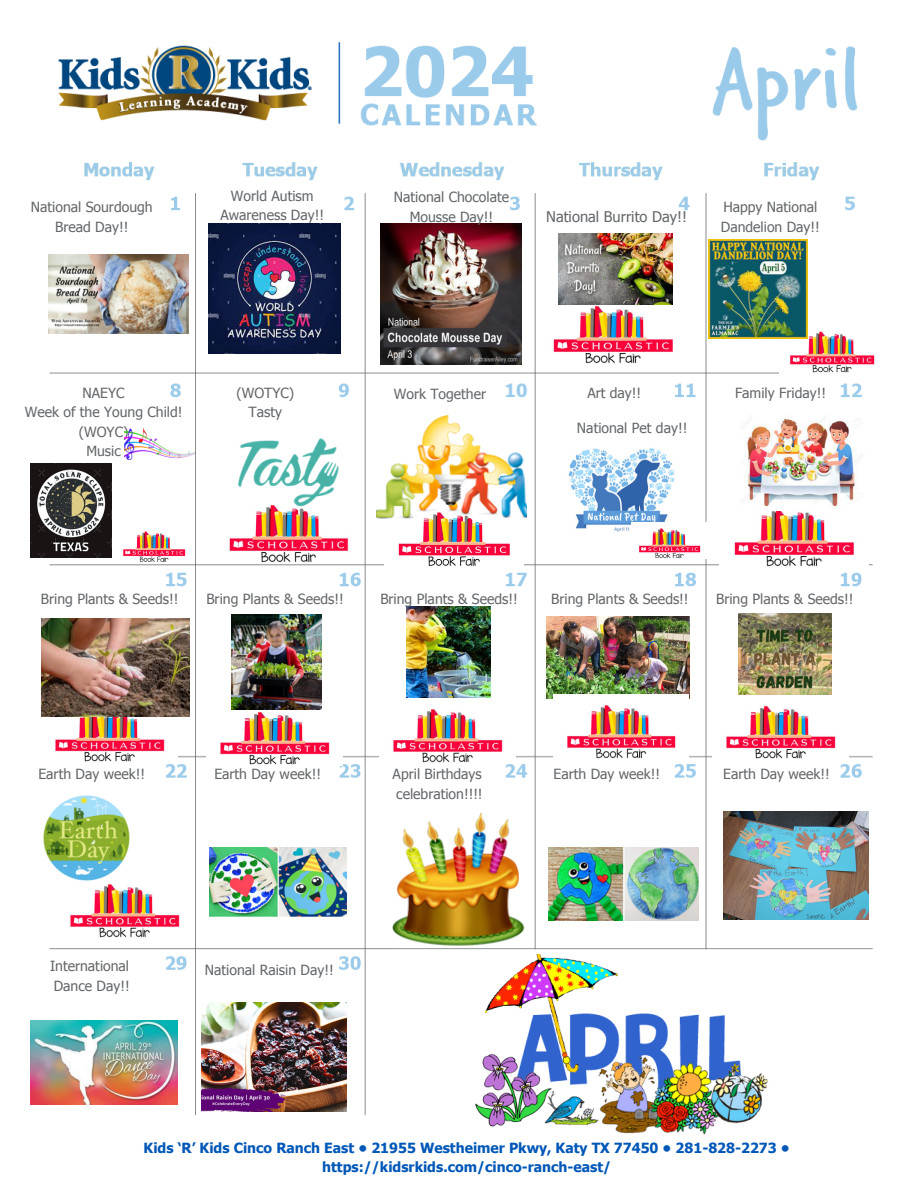
<style>
.page{position:relative;width:918px;height:1188px;background:#fff}
.page>*{position:absolute;margin:0;border:0;box-sizing:border-box;transform-origin:0 0}
.t1{font:14.7px "Tahoma";color:#63666a}
.t2{font:14px/19.5px "Tahoma";color:#63666a;text-align:center}
.t3{font:700 14px/19.5px "Tahoma";color:#0057b7;text-align:center}
</style>
<div class="page">
<img style="left:30px;top:42px;width:843px;height:1074px">
<img style="left:48px;top:255px;width:141px;height:79px">
<img style="left:208px;top:224px;width:132px;height:129px">
<img style="left:381px;top:224px;width:141px;height:141px">
<img style="left:539px;top:295px;width:148px;height:70px">
<img style="left:559px;top:233px;width:114px;height:72px">
<img style="left:779px;top:323px;width:96px;height:51px">
<img style="left:709px;top:240px;width:98px;height:98px">
<img style="left:550px;top:439px;width:143px;height:102px">
<img style="left:632px;top:522px;width:76px;height:36px">
<img style="left:42px;top:717px;width:135px;height:46px">
<img style="left:42px;top:618px;width:147px;height:99px">
<img style="left:207px;top:701px;width:135px;height:65px">
<img style="left:231px;top:614px;width:90px;height:96px">
<img style="left:407px;top:607px;width:84px;height:92px">
<img style="left:738px;top:613px;width:94px;height:82px">
<img style="left:546px;top:616px;width:143px;height:83px">
<img style="left:209px;top:847px;width:138px;height:69px">
<img style="left:372px;top:812px;width:170px;height:139px">
<img style="left:548px;top:847px;width:150px;height:73px">
<img style="left:723px;top:811px;width:145px;height:109px">
<img style="left:30px;top:1020px;width:147px;height:85px">
<img style="left:202px;top:1002px;width:145px;height:109px">
<img style="left:467px;top:954px;width:312px;height:181px">
<img style="left:116px;top:526px;width:77px;height:37px">
<img style="left:125px;top:428px;width:71px;height:31px">
<img style="left:214px;top:493px;width:149px;height:71px">
<img style="left:220px;top:425px;width:138px;height:94px">
<img style="left:384px;top:518px;width:140px;height:50px">
<img style="left:377px;top:416px;width:149px;height:102px">
<img style="left:720px;top:497px;width:148px;height:71px">
<img style="left:736px;top:413px;width:131px;height:98px">
<img style="left:553px;top:695px;width:136px;height:64px">
<img style="left:380px;top:699px;width:135px;height:64px">
<img style="left:713px;top:695px;width:135px;height:65px">
<img style="left:57px;top:874px;width:136px;height:64px">
<img style="left:41px;top:792px;width:91px;height:92px">
<img style="left:31px;top:463px;width:81px;height:95px">
<p class="t2" style="left:31px;top:197px;width:123px">National Sourdough</p>
<p class="t2" style="left:55px;top:216px;width:75px">Bread Day!!</p>
<p class="t2" style="left:231px;top:186px;width:84px">World Autism</p>
<p class="t2" style="left:220px;top:205px;width:105px">Awareness Day!!</p>
<p class="t2" style="left:394px;top:187px;width:117px">National Chocolate</p>
<p class="t2" style="left:410px;top:207px;width:85px">Mousse Day!!</p>
<p class="t1" style="left:546px;top:207px;width:142px">National Burrito Day!!</p>
<p class="t2" style="left:723px;top:197px;width:96px">Happy National</p>
<p class="t2" style="left:721px;top:216px;width:100px">Dandelion Day!!</p>
<p class="t2" style="left:83px;top:382px;width:44px">NAEYC</p>
<p class="t2" style="left:25px;top:402px;width:159px">Week of the Young Child! (WOYC)</p>
<p class="t2" style="left:86px;top:441px;width:36px">Music</p>
<p class="t2" style="left:236px;top:382px;width:59px">(WOTYC)</p>
<p class="t2" style="left:249px;top:402px;width:35px">Tasty</p>
<p class="t2" style="left:394px;top:384px;width:94px">Work Together</p>
<p class="t2" style="left:587px;top:382px;width:55px">Art day!!</p>
<h1 class="t2" style="left:577px;top:418px;width:112px">National Pet day!!</h1>
<p class="t2" style="left:735px;top:382px;width:93px">Family Friday!!</p>
<p class="t2" style="left:41px;top:588px;width:139px">Bring Plants &amp; Seeds!!</p>
<p class="t2" style="left:206px;top:588px;width:139px">Bring Plants &amp; Seeds!!</p>
<p class="t2" style="left:380px;top:588px;width:139px">Bring Plants &amp; Seeds!!</p>
<p class="t2" style="left:551px;top:588px;width:139px">Bring Plants &amp; Seeds!!</p>
<p class="t2" style="left:716px;top:588px;width:139px">Bring Plants &amp; Seeds!!</p>
<p class="t2" style="left:38px;top:764px;width:108px">Earth Day week!!</p>
<p class="t2" style="left:214px;top:764px;width:108px">Earth Day week!!</p>
<p class="t2" style="left:393px;top:764px;width:91px">April Birthdays</p>
<p class="t2" style="left:396px;top:783px;width:88px">celebration!!!!</p>
<p class="t2" style="left:50px;top:956px;width:81px">International</p>
<p class="t2" style="left:54px;top:975px;width:77px">Dance Day!!</p>
<p class="t2" style="left:205px;top:959px;width:130px">National Raisin Day!!</p>
<p class="t2" style="left:554px;top:764px;width:108px">Earth Day week!!</p>
<p class="t2" style="left:723px;top:764px;width:108px">Earth Day week!!</p>
<p class="t3" style="left:144px;top:1137px;width:648px">Kids ‘R’ Kids Cinco Ranch East • 21955 Westheimer Pkwy, Katy TX 77450 • 281-828-2273 • https://kidsrkids.com/cinco-ranch-east/</p>
</div>
